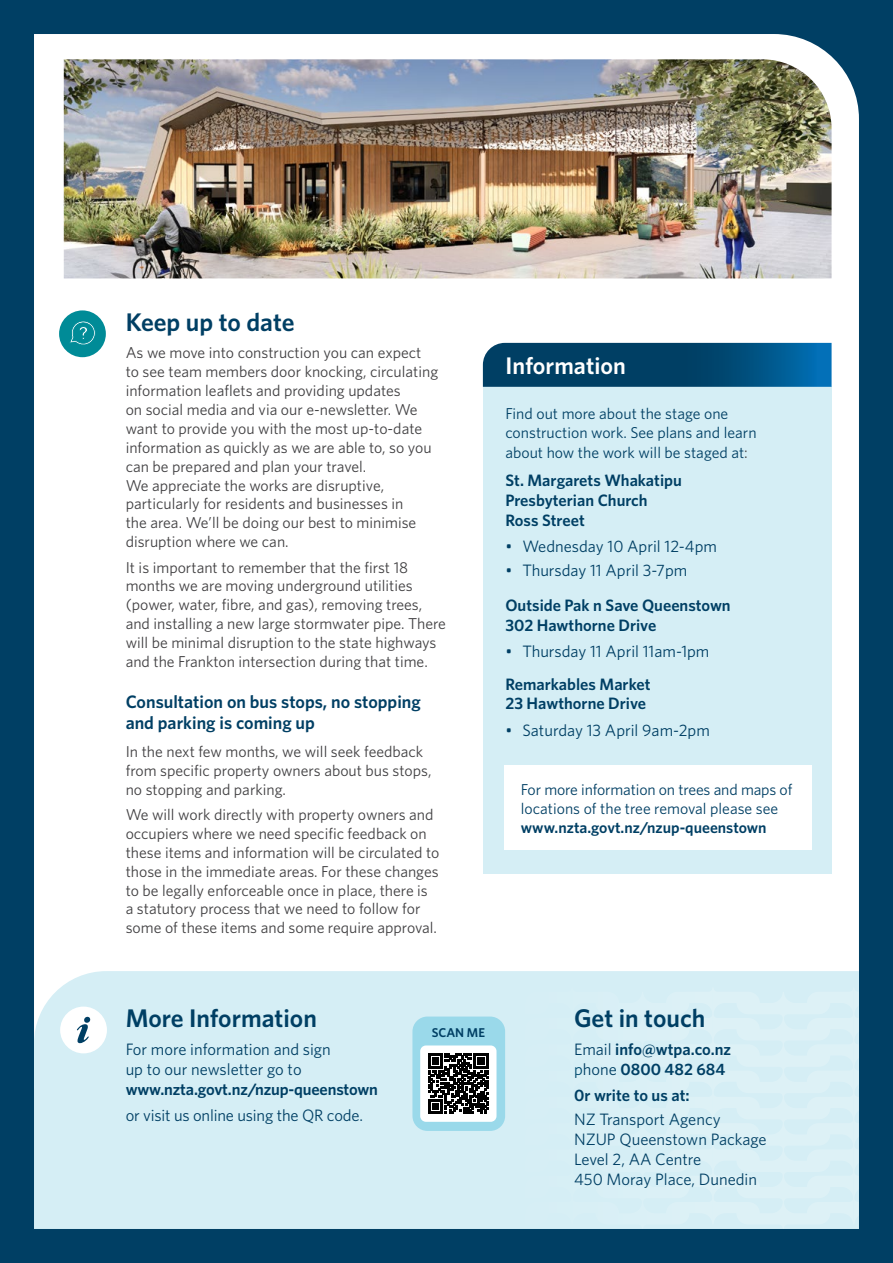
<style>
.page{position:relative;width:893px;height:1263px;background:#003f64}
.page>*{position:absolute;margin:0;border:0;box-sizing:border-box;transform-origin:0 0}
.t1{font:600 25.5px "Whitney";color:#003f64}
.t2{font:600 24px "Whitney";color:#fff}
.t3{font:600 18px/21.6px "Whitney";color:#003f64}
.t4{font:16.5px/19.8px "Whitney";color:#003f64}
.t5{font:600 16.5px/19.8px "Whitney";color:#003f64}
.t6{font:15.75px/18.9px "Whitney";color:#414042}
.t7{font:15.75px/19.4px "Whitney";color:#003f64}
.t8{font:600 15.75px "Whitney";color:#003f64}
.t9{font:600 12.75px "Whitney";color:#003f64}
.s1{color:#414042}
.s2{font-weight:400}
.s3{font-weight:400;color:#004b6f}
</style>
<div class="page">
<div style="left:34px;top:34px;width:825px;height:937px;background:#fff"></div>
<div style="left:59px;top:310px;width:47px;height:47px;background:#008b97;border-radius:50%"></div>
<svg style="left:70px;top:321px;width:26px;height:24px"></svg>
<div style="left:34px;top:971px;width:825px;height:258px;background:#d5eef5"></div>
<div style="left:412px;top:1016px;width:93px;height:115px;background:#9ad9ea;border-radius:15px"></div>
<div style="left:420px;top:1045px;width:76px;height:77px;background:#fff;border-radius:6px"></div>
<svg style="left:428px;top:987px;width:431px;height:242px;background:#d0e8ee"></svg>
<img style="left:64px;top:59px;width:768px;height:219px">
<div style="left:60px;top:1006px;width:47px;height:47px;background:#fff;border-radius:50%"></div>
<svg style="left:77px;top:1017px;width:13px;height:26px"></svg>
<div style="left:483px;top:387px;width:349px;height:487px;background:#d5eef5"></div>
<svg style="left:483px;top:343px;width:349px;height:44px"></svg>
<div style="left:504px;top:765px;width:307px;height:85px;background:#fff"></div>
<h1 class="t1" style="left:126px;top:305px;width:170px">Keep up to date</h1>
<p class="t6" style="left:126px;top:343px;width:314px">As we move into construction you can expect to see team members door knocking, circulating information leaflets and providing updates<br>on social media and via our e-newsletter. We want to provide you with the most up-to-date information as quickly as we are able to, so you can be prepared and plan your travel.<br>We appreciate the works are disruptive, particularly for residents and businesses in<br>the area. We’ll be doing our best to minimise disruption where we can.</p>
<p class="t6" style="left:126px;top:557px;width:322px">It is important to remember that the first 18 months we are moving underground utilities (power, water, fibre, and gas), removing trees, and installing a new large stormwater pipe. There will be minimal disruption to the state highways and the Frankton intersection during that time.</p>
<p class="t3" style="left:126px;top:690px;width:297px">Consultation on bus stops, no stopping and parking is coming up</p>
<p class="t6" style="left:126px;top:741px;width:307px">In the next few months, we will seek feedback from specific property owners about bus stops, no stopping and parking.</p>
<p class="t6" style="left:126px;top:804px;width:315px">We will work directly with property owners and occupiers where we need specific feedback on these items and information will be circulated to those in the immediate areas. For these changes to be legally enforceable once in place, there is a statutory process that we need to follow for some of these items and some require approval.</p>
<h2 class="t2" style="left:506px;top:350px;width:122px">Information</h2>
<p class="t7" style="left:505px;top:404px;width:253px">Find out more about the stage one construction work. See plans and learn about how the work will be staged at<span class="s1">:</span></p>
<p class="t5" style="left:505px;top:470px;width:178px">St. Margarets Whakatipu<br>Presbyterian Church<br>Ross Street</p>
<p class="t4" style="left:505px;top:536px;width:213px">• Wednesday 10 April 12-4pm</p>
<p class="t4" style="left:505px;top:560px;width:183px">• Thursday 11 April 3-7pm</p>
<p class="t5" style="left:505px;top:595px;width:227px">Outside Pak n Save Queenstown<br>302 Hawthorne Drive</p>
<p class="t4" style="left:505px;top:641px;width:206px">• Thursday 11 April 11am-1pm</p>
<p class="t5" style="left:505px;top:673px;width:147px">Remarkables Market<br>23 Hawthorne Drive</p>
<p class="t4" style="left:505px;top:719px;width:206px">• Saturday 13 April 9am-2pm</p>
<p class="t7" style="left:521px;top:780px;width:273px;line-height:18.9px">For more information on trees and maps of locations of the tree removal please see</p>
<p class="t8" style="left:521px;top:817px;width:247px">www.nzta.govt.nz/nzup-queenstown</p>
<h1 class="t1" style="left:126px;top:1001px;width:193px">More Information</h1>
<p class="t4" style="left:126px;top:1039px;width:207px">For more information and sign up to our newsletter go to</p>
<p class="t5" style="left:126px;top:1079px;width:254px">www.nzta.govt.nz/nzup-queenstown</p>
<p class="t4" style="left:126px;top:1105px;width:239px">or visit us online using the QR code.</p>
<p class="t9" style="left:432px;top:1024px;width:55px">SCAN ME</p>
<h1 class="t1" style="left:574px;top:1001px;width:133px">Get in touch</h1>
<p class="t5" style="left:574px;top:1039px;width:159px"><span class="s2">Email</span> info@wtpa.co.nz <span class="s3">p</span><span class="s2">hone</span> 0800 482 684</p>
<p class="t5" style="left:574px;top:1085px;width:117px">0r write to us at:</p>
<p class="t4" style="left:574px;top:1109px;width:194px">NZ Transport Agency<br>NZUP Queenstown Package<br>Level 2, AA Centre<br>450 Moray Place, Dunedin</p>
</div>
